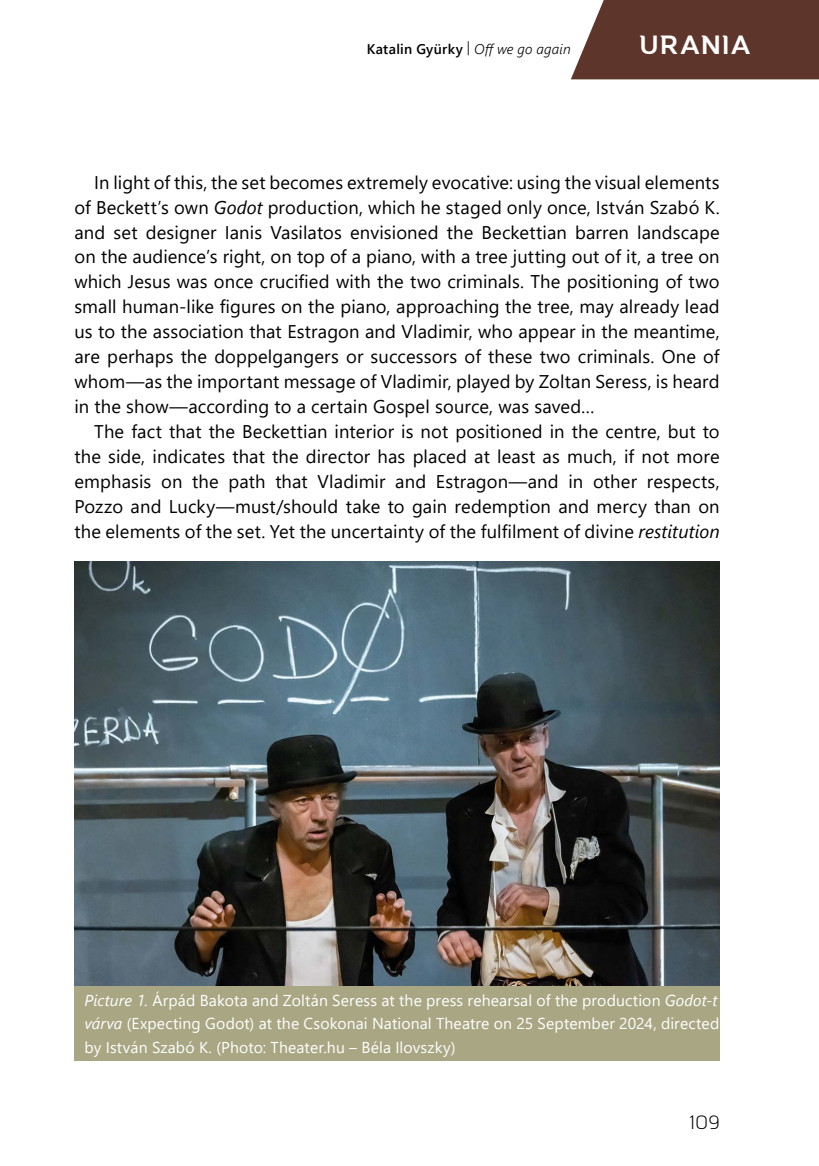
<style>
.page{position:relative;width:819px;height:1166px;background:#fff}
.page>*{position:absolute;margin:0;border:0;box-sizing:border-box;transform-origin:0 0}
.t1{font:700 26.25px "MAINLUX";letter-spacing:.06em;color:#fff}
.t2{font:300 19.25px "Mainlux";color:#000}
.t3{font:18.38px/24.8px "Segoe UI";letter-spacing:.005em;color:#000;text-align:justify}
.t4{font:15.75px/23.6px "Segoe UI";letter-spacing:.01em;color:#fff;text-align:justify}
.t5{font:600 14px "Segoe UI";letter-spacing:.02em;color:#000}
.s1{font-weight:300}
.s2{font-weight:300;font-style:italic}
.s3{font-style:italic}
</style>
<div class="page">
<svg style="left:571px;top:0;width:248px;height:79px;background:#694339"></svg>
<div style="left:74px;top:986px;width:645px;height:75px;background:#a9a683"></div>
<img style="left:74px;top:562px;width:645px;height:424px">
<p class="t5" style="left:367px;top:35px;width:205px">Katalin Gyürky <span class="s1">|</span> <span class="s2">Off we go again</span></p>
<h1 class="t1" style="left:639px;top:28px;width:112px">URANIA</h1>
<p class="t3" style="left:74px;top:168px;width:646px;text-indent:20px">In light of this, the set becomes extremely evocative: using the visual elements of Beckett’s own <span class="s3">Godot</span> production, which he staged only once, István Szabó K. and set designer Ianis Vasilatos envisioned the Beckettian barren landscape on the audience’s right, on top of a piano, with a tree jutting out of it, a tree on which Jesus was once crucified with the two criminals. The positioning of two small human-like figures on the piano, approaching the tree, may already lead us to the association that Estragon and Vladimir, who appear in the meantime, are perhaps the doppelgangers or successors of these two criminals. One of whom—as the important message of Vladimir, played by Zoltan Seress, is heard in the show—according to a certain Gospel source, was saved…</p>
<p class="t3" style="left:74px;top:417px;width:646px;text-indent:20px">The fact that the Beckettian interior is not positioned in the centre, but to the side, indicates that the director has placed at least as much, if not more emphasis on the path that Vladimir and Estragon—and in other respects, Pozzo and Lucky—must/should take to gain redemption and mercy than on the elements of the set. Yet the uncertainty of the fulfilment of divine <span class="s3">restitution</span></p>
<p class="t4" style="left:84px;top:987px;width:636px"><span class="s3">Picture 1.</span> Árpád Bakota and Zoltán Seress at the press rehearsal of the production <span class="s3">Godot-t várva</span> (Expecting Godot) at the Csokonai National Theatre on 25 September 2024, directed by István Szabó K. (Photo: Theater.hu – Béla Ilovszky)</p>
<p class="t2" style="left:689px;top:1111px;width:32px">109</p>
</div>
